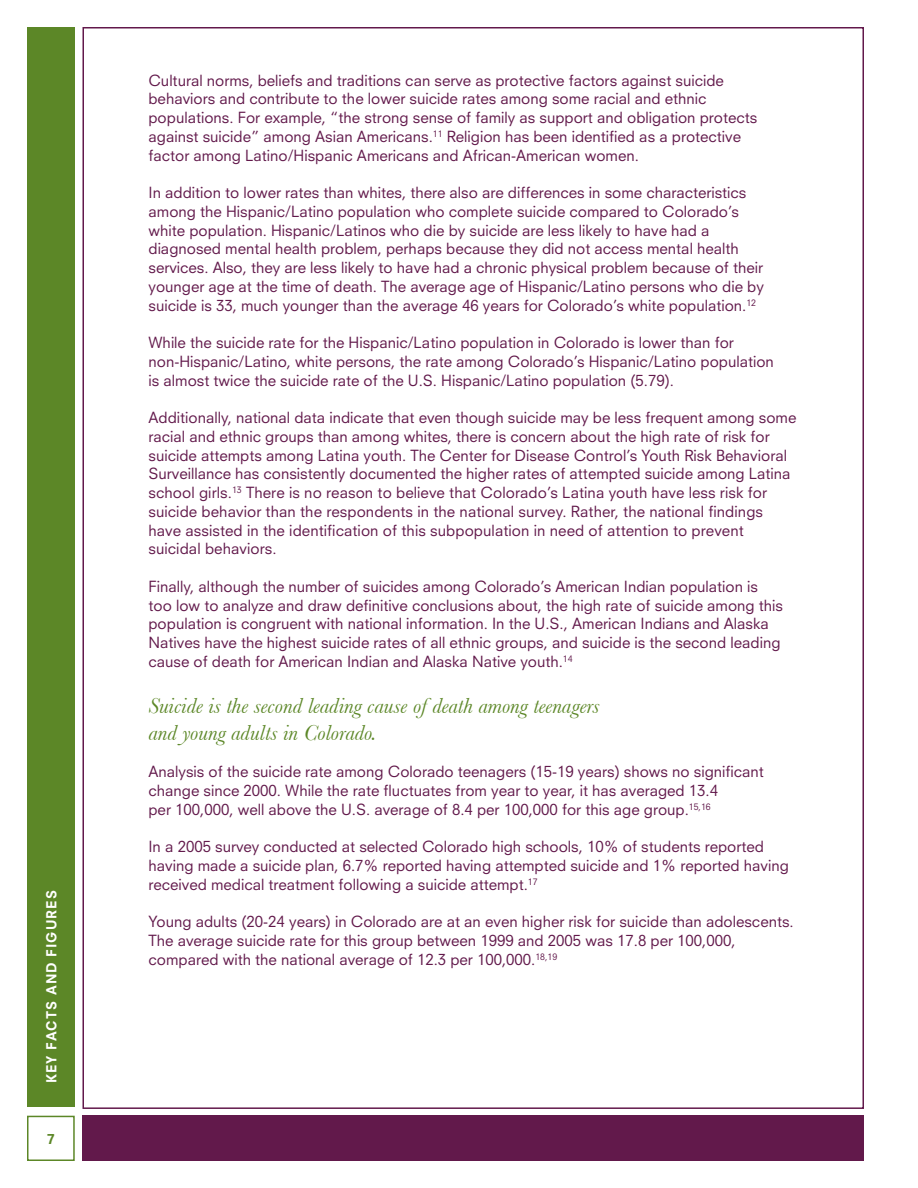
<style>
.page{position:relative;width:918px;height:1188px;background:#fff}
.page>*{position:absolute;margin:0;border:0;box-sizing:border-box;transform-origin:0 0}
.t1{font:italic 22.5px/27px "Baskerville";color:#5c8727}
.t2{font:15px/18.8px "Neuzeit S";color:#62194b}
.t3{font:800 13.5px "Neuzeit S";letter-spacing:.075em;color:#fff}
.t4{font:800 13.5px "Neuzeit S";color:#5c8727}
</style>
<div class="page">
<div style="left:82px;top:1116px;width:782px;height:45px;background:#62194b"></div>
<div style="left:27px;top:1116px;width:48px;height:45px;border:2px solid #5c8727"></div>
<div style="left:27px;top:27px;width:48px;height:1080px;background:#5c8727"></div>
<p class="t3" style="left:43px;top:1083px;width:194px;rotate:-90deg">KEY FACTS AND FIGURES</p>
<p class="t4" style="left:47px;top:1131px;width:9px">7</p>
<p class="t2" style="left:148px;top:71px;width:610px">Cultural norms, beliefs and traditions can serve as protective factors against suicide behaviors and contribute to the lower suicide rates among some racial and ethnic populations. For example, “the strong sense of family as support and obligation protects against suicide” among Asian Americans.<sup>11</sup> Religion has been identified as a protective factor among Latino/Hispanic Americans and African-American women.</p>
<p class="t2" style="left:149px;top:183px;width:617px">In addition to lower rates than whites, there also are differences in some characteristics among the Hispanic/Latino population who complete suicide compared to Colorado’s white population. Hispanic/Latinos who die by suicide are less likely to have had a diagnosed mental health problem, perhaps because they did not access mental health services. Also, they are less likely to have had a chronic physical problem because of their younger age at the time of death. The average age of Hispanic/Latino persons who die by suicide is 33, much younger than the average 46 years for Colorado’s white population.<sup>12</sup></p>
<p class="t2" style="left:149px;top:333px;width:627px">While the suicide rate for the Hispanic/Latino population in Colorado is lower than for non-Hispanic/Latino, white persons, the rate among Colorado’s Hispanic/Latino population is almost twice the suicide rate of the U.S. Hispanic/Latino population (5.79).</p>
<p class="t2" style="left:149px;top:408px;width:649px">Additionally, national data indicate that even though suicide may be less frequent among some racial and ethnic groups than among whites, there is concern about the high rate of risk for suicide attempts among Latina youth. The Center for Disease Control’s Youth Risk Behavioral Surveillance has consistently documented the higher rates of attempted suicide among Latina school girls.<sup>13</sup> There is no reason to believe that Colorado’s Latina youth have less risk for suicide behavior than the respondents in the national survey. Rather, the national findings have assisted in the identification of this subpopulation in need of attention to prevent suicidal behaviors.</p>
<p class="t2" style="left:149px;top:577px;width:636px">Finally, although the number of suicides among Colorado’s American Indian population is too low to analyze and draw definitive conclusions about, the high rate of suicide among this population is congruent with national information. In the U.S., American Indians and Alaska Natives have the highest suicide rates of all ethnic groups, and suicide is the second leading cause of death for American Indian and Alaska Native youth.<sup>14</sup></p>
<p class="t1" style="left:148px;top:692px;width:453px">Suicide is the second leading cause of death among teenagers and young adults in Colorado.</p>
<p class="t2" style="left:148px;top:762px;width:617px">Analysis of the suicide rate among Colorado teenagers (15-19 years) shows no significant change since 2000. While the rate fluctuates from year to year, it has averaged 13.4<br>per 100,000, well above the U.S. average of 8.4 per 100,000 for this age group.<sup>15,16</sup></p>
<p class="t2" style="left:148px;top:837px;width:642px">In a 2005 survey conducted at selected Colorado high schools, 10% of students reported having made a suicide plan, 6.7% reported having attempted suicide and 1% reported having received medical treatment following a suicide attempt.<sup>17</sup></p>
<p class="t2" style="left:149px;top:912px;width:647px">Young adults (20-24 years) in Colorado are at an even higher risk for suicide than adolescents.<br>The average suicide rate for this group between 1999 and 2005 was 17.8 per 100,000, compared with the national average of 12.3 per 100,000.<sup>18,19</sup></p>
</div>
